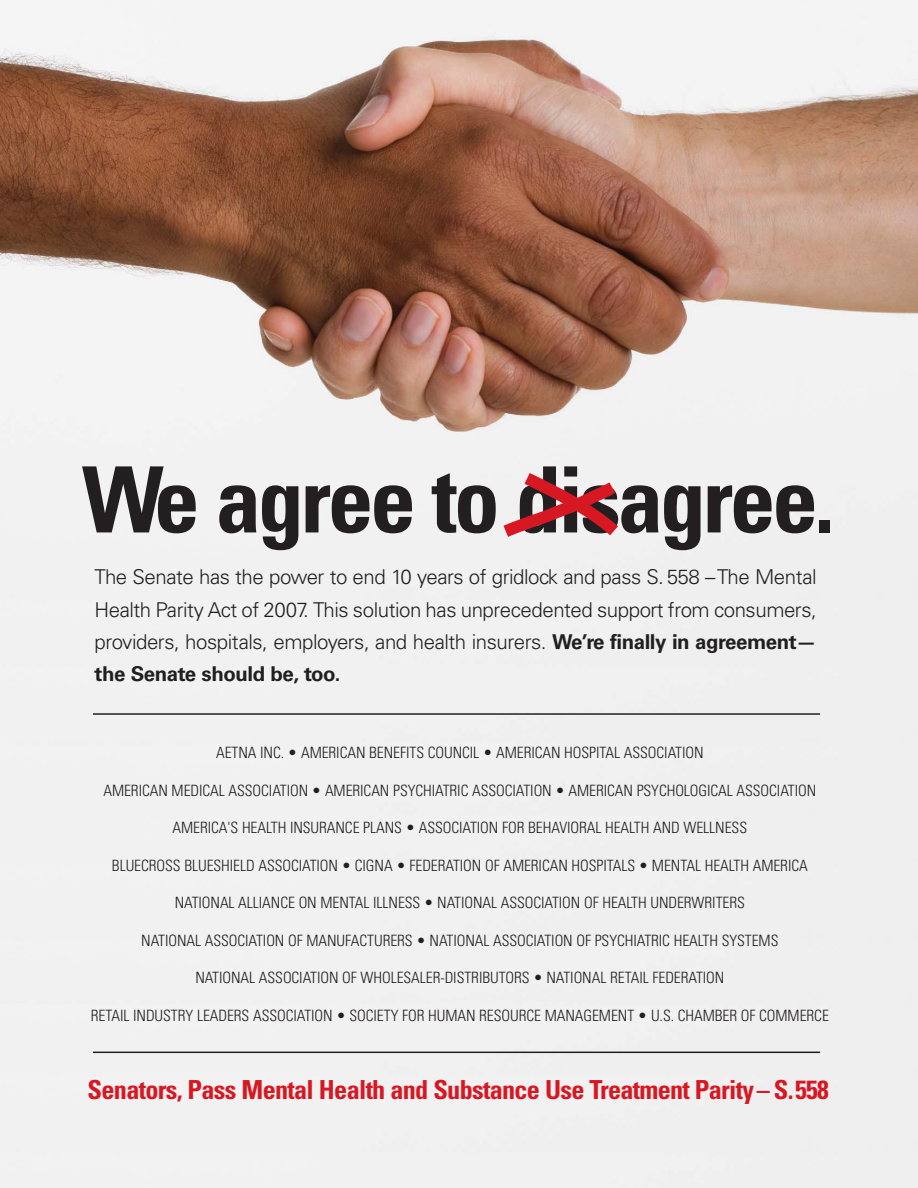
<style>
.page{position:relative;width:918px;height:1188px;background:#fff}
.page>*{position:absolute;margin:0;border:0;box-sizing:border-box;transform-origin:0 0}
.t1{font:700 condensed 91.5px "Univers";letter-spacing:-.035em;color:#231f20}
.t2{font:700 condensed 26.25px "Univers";letter-spacing:-.025em;color:#d71823}
.t3{font:300 20.4px/32.2px "Univers";letter-spacing:-.02em;color:#231f20;text-align:justify}
.t4{font:300 condensed 15.6px "Univers";letter-spacing:-.005em;color:#231f20}
.s1{font-weight:700}
</style>
<div class="page">
<img style="left:0;top:0;width:918px;height:1188px">
<hr style="left:93px;top:713px;width:727px;height:2px;background:#231f20">
<hr style="left:93px;top:1052px;width:727px;height:1px;background:#231f20">
<svg style="left:490px;top:462px;width:141px;height:86px"></svg>
<h1 class="t1" style="left:82px;top:466px;width:754px">We agree to disagree.</h1>
<p class="t3" style="left:94px;top:563px;width:724px">The Senate has the power to end 10 years of gridlock and pass S. 558 –The Mental Health Parity Act of 2007. This solution has unprecedented support from consumers, providers, hospitals, employers, and health insurers. <span class="s1">We’re finally in agreement— the Senate should be, too.</span></p>
<p class="t4" style="left:216px;top:747px;width:489px">AETNA INC. • AMERICAN BENEFITS COUNCIL • AMERICAN HOSPITAL ASSOCIATION</p>
<p class="t4" style="left:103px;top:784px;width:714px">AMERICAN MEDICAL ASSOCIATION • AMERICAN PSYCHIATRIC ASSOCIATION • AMERICAN PSYCHOLOGICAL ASSOCIATION</p>
<p class="t4" style="left:173px;top:822px;width:576px">AMERICA'S HEALTH INSURANCE PLANS • ASSOCIATION FOR BEHAVIORAL HEALTH AND WELLNESS</p>
<p class="t4" style="left:112px;top:859px;width:697px">BLUECROSS BLUESHIELD ASSOCIATION • CIGNA • FEDERATION OF AMERICAN HOSPITALS • MENTAL HEALTH AMERICA</p>
<p class="t4" style="left:175px;top:897px;width:572px">NATIONAL ALLIANCE ON MENTAL ILLNESS • NATIONAL ASSOCIATION OF HEALTH UNDERWRITERS</p>
<p class="t4" style="left:141px;top:934px;width:639px">NATIONAL ASSOCIATION OF MANUFACTURERS • NATIONAL ASSOCIATION OF PSYCHIATRIC HEALTH SYSTEMS</p>
<p class="t4" style="left:195px;top:972px;width:531px">NATIONAL ASSOCIATION OF WHOLESALER-DISTRIBUTORS • NATIONAL RETAIL FEDERATION</p>
<p class="t4" style="left:91px;top:1009px;width:740px">RETAIL INDUSTRY LEADERS ASSOCIATION • SOCIETY FOR HUMAN RESOURCE MANAGEMENT • U.S. CHAMBER OF COMMERCE</p>
<h2 class="t2" style="left:88px;top:1080px;width:743px">Senators, Pass Mental Health and Substance Use Treatment Parity– S.558</h2>
</div>
